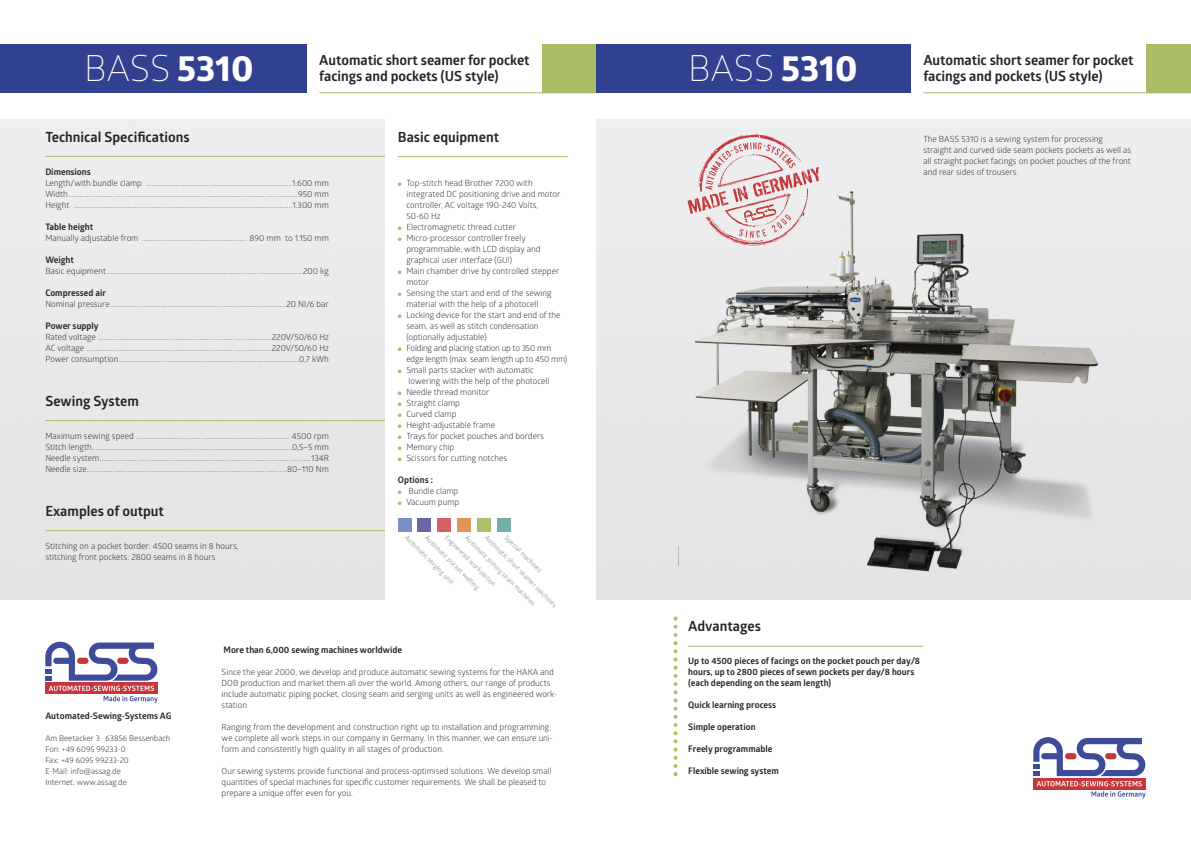
<style>
.page{position:relative;width:1191px;height:842px;background:#fff}
.page>*{position:absolute;margin:0;border:0;box-sizing:border-box;transform-origin:0 0}
.t1{font:300 36px "Glober";color:#fff}
.t2{font:700 14px "Glober";letter-spacing:-.005em;color:#272526}
.t3{font:700 9px/11px "Glober";color:#272526}
.t4{font:8.5px/11px "Glober";color:#272526}
.t5{font:8.5px/11px "Glober";letter-spacing:-.02em;color:#272526}
.t6{font:8px/11px "Glober";color:#272526}
.t7{font:6.5px "Glober";color:#939699}
.s1{font-family:"Globerx";font-weight:700}
.s2{color:#a9bd67}
</style>
<div class="page">
<div style="left:595px;top:45px;width:315px;height:48px;background:#314190"></div>
<img style="left:0;top:119px;width:1191px;height:480px">
<hr style="left:45px;top:156px;width:340px;height:1px;background:#a9bd67">
<hr style="left:45px;top:420px;width:340px;height:1px;background:#a9bd67">
<hr style="left:45px;top:530px;width:340px;height:1px;background:#a9bd67">
<div style="left:385px;top:43px;width:210px;height:557px;background:#fff"></div>
<svg style="left:1033px;top:737px;width:112px;height:61px"></svg>
<svg style="left:687px;top:134px;width:131px;height:111px;background:#e6cfd0"></svg>
<hr style="left:923px;top:92px;width:268px;height:1px;background:#a9bd67">
<div style="left:1145px;top:45px;width:46px;height:48px;background:#a9bd67"></div>
<hr style="left:688px;top:646px;width:235px;height:1px;background:#a9bd67">
<svg style="left:673px;top:617px;width:4px;height:159px"></svg>
<hr style="left:398px;top:156px;width:170px;height:1px;background:#a9bd67">
<div style="left:0;top:45px;width:306px;height:48px;background:#314190"></div>
<hr style="left:319px;top:92px;width:276px;height:1px;background:#a9bd67">
<div style="left:541px;top:45px;width:54px;height:48px;background:#a9bd67"></div>
<svg style="left:45px;top:642px;width:113px;height:61px"></svg>
<div style="left:497px;top:518px;width:13px;height:13px;background:#73afa7"></div>
<div style="left:477px;top:518px;width:13px;height:13px;background:#acbf6d"></div>
<div style="left:457px;top:518px;width:14px;height:13px;background:#e09559"></div>
<div style="left:438px;top:518px;width:13px;height:13px;background:#d46165"></div>
<div style="left:418px;top:518px;width:13px;height:13px;background:#6a66a3"></div>
<div style="left:398px;top:518px;width:13px;height:13px;background:#7a8ec6"></div>
<h1 class="t1" style="left:84px;top:55px;width:171px">BASS <span class="s1">5310</span></h1>
<h2 class="t2" style="left:319px;top:54px;width:212px">Automatic short seamer for pocket</h2>
<h2 class="t2" style="left:319px;top:71px;width:181px">facings and pockets (US style)</h2>
<h2 class="t2" style="left:45px;top:131px;width:146px">Technical Specifications</h2>
<p class="t3" style="left:45px;top:167px;width:47px">Dimensions</p>
<p class="t4" style="left:45px;top:178px;width:285px;text-align:justify">Length/with bundle clamp ...............................................................................1.600 mm Width............................................................................................................................950 mm Height ......................................................................................................................1.300 mm</p>
<p class="t3" style="left:45px;top:222px;width:49px">Table height</p>
<p class="t4" style="left:45px;top:233px;width:285px">Manually adjustable from ......................................................... 890 mm to 1.150 mm</p>
<p class="t3" style="left:45px;top:255px;width:30px">Weight</p>
<p class="t4" style="left:45px;top:266px;width:285px">Basic equipment..........................................................................................................200 kg</p>
<p class="t3" style="left:45px;top:288px;width:62px">Compressed air</p>
<p class="t4" style="left:45px;top:299px;width:285px">Nominal pressure...............................................................................................20 NI/6 bar</p>
<p class="t3" style="left:45px;top:321px;width:55px">Power supply</p>
<p class="t4" style="left:45px;top:332px;width:285px;text-align:justify">Rated voltage ..............................................................................................220V/50/60 Hz AC voltage ....................................................................................................220V/50/60 Hz Power consumption.................................................................................................0,7 kWh</p>
<h2 class="t2" style="left:45px;top:395px;width:95px">Sewing System</h2>
<p class="t4" style="left:45px;top:431px;width:285px;text-align:justify">Maximum sewing speed ................................................................................... 4500 rpm Stitch length............................................................................................................0,5–5 mm Needle system..................................................................................................................134R Needle size............................................................................................................80–110 Nm</p>
<h2 class="t2" style="left:45px;top:505px;width:120px">Examples of output</h2>
<p class="t4" style="left:45px;top:541px;width:195px">Stitching on a pocket border: 4500 seams in 8 hours, stitching front pockets: 2800 seams in 8 hours</p>
<h2 class="t2" style="left:398px;top:131px;width:103px">Basic equipment</h2>
<p class="t4" style="left:406px;top:178px;width:155px;text-indent:-9px"><span class="s2">●</span> Top-stitch head Brother 7200 with integrated DC positioning drive and motor controller, AC voltage 190-240 Volts,<br>50-60 Hz</p>
<p class="t4" style="left:398px;top:222px;width:120px"><span class="s2">●</span> Electromagnetic thread cutter</p>
<p class="t4" style="left:406px;top:233px;width:136px;text-indent:-9px"><span class="s2">●</span> Micro-processor controller freely programmable, with LCD display and graphical user interface (GUI)</p>
<p class="t4" style="left:406px;top:266px;width:154px;text-indent:-9px"><span class="s2">●</span> Main chamber drive by controlled stepper motor</p>
<p class="t4" style="left:398px;top:288px;width:155px;text-align:center"><span class="s2">●</span> Sensing the start and end of the sewing material with the help of a photocell</p>
<p class="t4" style="left:406px;top:310px;width:156px;text-indent:-9px"><span class="s2">●</span> Locking device for the start and end of the seam, as well as stitch condensation (optionally adjustable)</p>
<p class="t5" style="left:406px;top:343px;width:162px;text-indent:-9px"><span class="s2">●</span> Folding and placing station up to 350 mm edge length (max. seam length up to 450 mm)</p>
<p class="t4" style="left:408px;top:365px;width:142px;text-indent:-11px"><span class="s2">●</span> Small parts stacker with automatic lowering with the help of the photocell</p>
<p class="t4" style="left:398px;top:387px;width:93px"><span class="s2">●</span> Needle thread monitor</p>
<p class="t4" style="left:398px;top:398px;width:63px"><span class="s2">●</span> Straight clamp</p>
<p class="t4" style="left:398px;top:409px;width:60px"><span class="s2">●</span> Curved clamp</p>
<p class="t4" style="left:398px;top:420px;width:99px"><span class="s2">●</span> Height-adjustable frame</p>
<p class="t4" style="left:398px;top:431px;width:148px"><span class="s2">●</span> Trays for pocket pouches and borders</p>
<p class="t4" style="left:398px;top:442px;width:58px"><span class="s2">●</span> Memory chip</p>
<p class="t4" style="left:398px;top:453px;width:111px"><span class="s2">●</span> Scissors for cutting notches</p>
<p class="t3" style="left:398px;top:475px;width:36px">Options :</p>
<p class="t4" style="left:398px;top:486px;width:62px"><span class="s2">●</span> Bundle clamp</p>
<p class="t4" style="left:398px;top:497px;width:63px"><span class="s2">●</span> Vacuum pump</p>
<p class="t7" style="left:408px;top:535px;width:67px;rotate:45deg">Automatic serging unit</p>
<p class="t7" style="left:428px;top:535px;width:76px;rotate:45deg">Automatic pocket welting</p>
<p class="t7" style="left:468px;top:535px;width:98px;rotate:45deg">Automatic joining seam machines</p>
<p class="t7" style="left:487px;top:535px;width:100px;rotate:45deg">Automatic short seamer machines</p>
<p class="t7" style="left:507px;top:535px;width:51px;rotate:45deg">Special machines</p>
<p class="t7" style="left:448px;top:535px;width:71px;rotate:45deg">Engineered workstation</p>
<p class="t3" style="left:45px;top:711px;width:128px">Automated-Sewing-Systems AG</p>
<p class="t6" style="left:45px;top:734px;width:126px">Am Beetacker 3 · 63856 Bessenbach<br>Fon: +49 6095 99233-0<br>Fax: +49 6095 99233-20<br>E-Mail: info@assag.de<br>Internet: www.assag.de</p>
<p class="t3" style="left:224px;top:645px;width:180px">More than 6,000 sewing machines worldwide</p>
<p class="t4" style="left:222px;top:668px;width:337px">Since the year 2000, we develop and produce automatic sewing systems for the HAKA and DOB production and market them all over the world. Among others, our range of products include automatic piping pocket, closing seam and serging units as well as engineered work&shy;station</p>
<p class="t4" style="left:222px;top:723px;width:333px">Ranging from the development and construction right up to installation and programming, we complete all work steps in our company in Germany. In this manner, we can ensure uni&shy;form and consistently high quality in all stages of production.</p>
<p class="t4" style="left:222px;top:767px;width:331px">Our sewing systems provide functional and process-optimised solutions. We develop small quantities of special machines for specific customer requirements. We shall be pleased to prepare a unique offer even for you.</p>
<h1 class="t1" style="left:688px;top:55px;width:171px">BASS <span class="s1">5310</span></h1>
<h2 class="t2" style="left:923px;top:54px;width:212px">Automatic short seamer for pocket</h2>
<h2 class="t2" style="left:923px;top:71px;width:181px">facings and pockets (US style)</h2>
<p class="t4" style="left:923px;top:134px;width:209px">The BASS 5310 is a sewing system for processing straight and curved side seam pockets pockets as well as all straight pocket facings on pocket pouches of the front and rear sides of trousers.</p>
<h2 class="t2" style="left:688px;top:621px;width:74px">Advantages</h2>
<p class="t3" style="left:688px;top:656px;width:233px">Up to 4500 pieces of facings on the pocket pouch per day/8 hours, up to 2800 pieces of sewn pockets per day/8 hours (each depending on the seam length)</p>
<p class="t3" style="left:688px;top:700px;width:89px">Quick learning process</p>
<p class="t3" style="left:688px;top:722px;width:69px">Simple operation</p>
<p class="t3" style="left:688px;top:744px;width:86px">Freely programmable</p>
<p class="t3" style="left:688px;top:766px;width:92px">Flexible sewing system</p>
</div>
